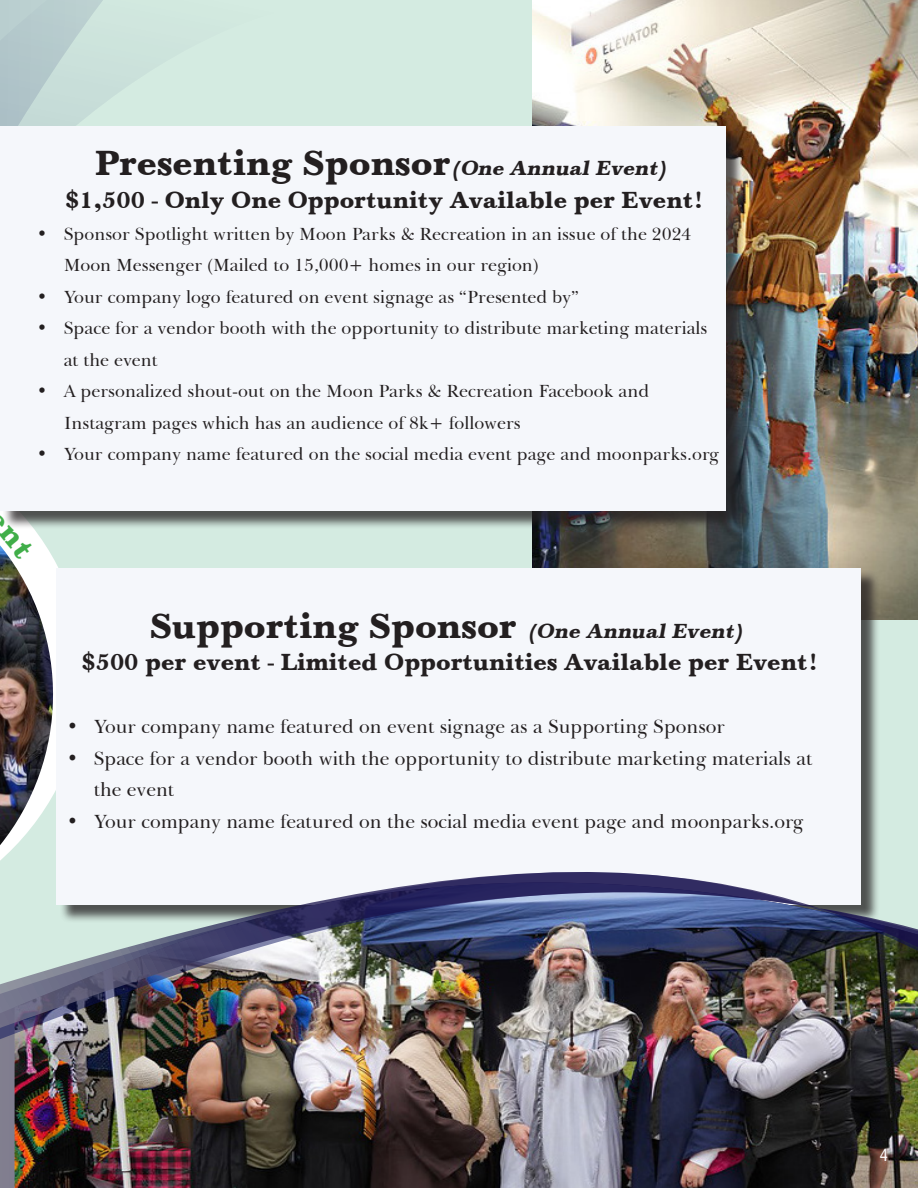
<style>
.page{position:relative;width:918px;height:1188px;background:#d4ebe1}
.page>*{position:absolute;margin:0;border:0;box-sizing:border-box;transform-origin:0 0}
.t1{font:36px "Baskerville";color:#231f20}
.t2{font:24px "Baskerville";color:#231f20}
.t3{font:19.5px/31.5px "Baskerville BT";color:#231f20}
.t4{font:18px/31.5px "Baskerville BT";color:#231f20}
.t5{font:condensed 16.5px "Helvetica";color:#fff}
.s1{font-style:italic;font-size:21px}
</style>
<div class="page">
<img style="left:533px;top:0;width:385px;height:620px">
<svg style="left:0;top:0;width:137px;height:126px"></svg>
<div style="left:57px;top:568px;width:804px;height:336px;background:#f5f7fb"></div>
<div style="left:2px;top:129px;width:742px;height:400px;background:#231f20;opacity:.75"></div>
<div style="left:0;top:126px;width:726px;height:385px;background:#f5f7fb"></div>
<img style="left:0;top:768px;width:918px;height:420px">
<img style="left:0;top:511px;width:84px;height:419px">
<p class="t1" style="left:95px;top:142px;width:578px">Presenting Sponsor<span class="s1">(One Annual Event)</span></p>
<p class="t2" style="left:65px;top:186px;width:641px">$1,500 - Only One Opportunity Available per Event!</p>
<p class="t4" style="left:64px;top:218px;width:629px;text-indent:-27px">• Sponsor Spotlight written by Moon Parks &amp; Recreation in an issue of the 2024<br>Moon Messenger (Mailed to 15,000+ homes in our region)</p>
<p class="t4" style="left:37px;top:281px;width:544px">• Your company logo featured on event signage as “Presented by”</p>
<p class="t4" style="left:64px;top:313px;width:645px;text-indent:-27px">• Space for a vendor booth with the opportunity to distribute marketing materials at the event</p>
<p class="t4" style="left:64px;top:376px;width:587px;text-indent:-27px">• A personalized shout-out on the Moon Parks &amp; Recreation Facebook and<br>Instagram pages which has an audience of 8k+ followers</p>
<p class="t4" style="left:37px;top:439px;width:684px">• Your company name featured on the social media event page and moonparks.org</p>
<p class="t1" style="left:150px;top:605px;width:600px">Supporting Sponsor <span class="s1">(One Annual Event)</span></p>
<p class="t2" style="left:82px;top:648px;width:739px">$500 per event - Limited Opportunities Available per Event!</p>
<p class="t3" style="left:67px;top:711px;width:660px">• Your company name featured on event signage as a Supporting Sponsor</p>
<p class="t3" style="left:94px;top:742px;width:720px;text-indent:-27px">• Space for a vendor booth with the opportunity to distribute marketing materials at the event</p>
<p class="t3" style="left:67px;top:805px;width:738px">• Your company name featured on the social media event page and moonparks.org</p>
<p class="t5" style="left:880px;top:1145px;width:10px">4</p>
</div>
